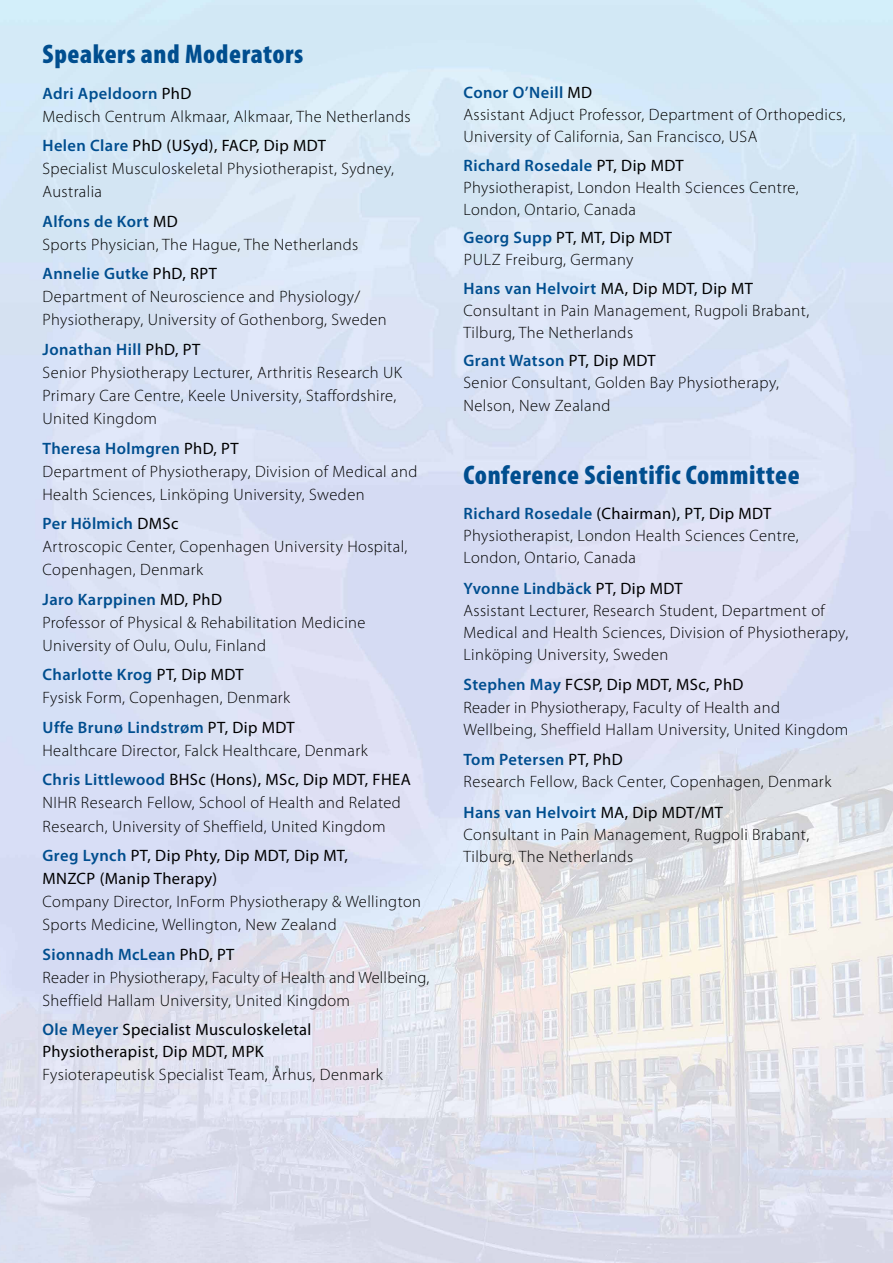
<style>
.page{position:relative;width:893px;height:1263px;background:#fff}
.page>*{position:absolute;margin:0;border:0;box-sizing:border-box;transform-origin:0 0}
.t1{font:900 condensed 27px "Myriad Pro";letter-spacing:.02em;color:#004e8f}
.t2{font:300 16.5px/23.1px "Myriad Pro";letter-spacing:.025em;color:#000}
.t3{font:16.5px/23.1px "Myriad Pro";letter-spacing:.025em;color:#000}
.s1{font-weight:600;color:#004e8f}
.s2{font-weight:400}
</style>
<div class="page">
<img style="left:0;top:0;width:893px;height:1263px">
<h1 class="t1" style="left:43px;top:36px;width:262px">Speakers and Moderators</h1>
<p class="t2" style="left:43px;top:81px;width:370px"><span class="s1">Adri Apeldoorn</span> <span class="s2">PhD<br></span>Medisch Centrum Alkmaar, Alkmaar, The Netherlands</p>
<p class="t2" style="left:43px;top:134px;width:353px"><span class="s1">Helen Clare</span> <span class="s2">PhD (USyd), FACP, Dip MDT<br></span>Specialist Musculoskeletal Physiotherapist, Sydney,<br>Australia</p>
<p class="t2" style="left:43px;top:210px;width:317px"><span class="s1">Alfons de Kort</span> <span class="s2">MD<br></span>Sports Physician, The Hague, The Netherlands</p>
<p class="t2" style="left:43px;top:262px;width:346px"><span class="s1">Annelie Gutke</span> <span class="s2">PhD, RPT<br></span>Department of Neuroscience and Physiology/<br>Physiotherapy, University of Gothenborg, Sweden</p>
<p class="t2" style="left:43px;top:338px;width:361px"><span class="s1">Jonathan Hill</span> <span class="s2">PhD, PT<br></span>Senior Physiotherapy Lecturer, Arthritis Research UK Primary Care Centre, Keele University, Staffordshire, United Kingdom</p>
<p class="t2" style="left:43px;top:436px;width:376px"><span class="s1">Theresa Holmgren</span> <span class="s2">PhD, PT<br></span>Department of Physiotherapy, Division of Medical and<br>Health Sciences, Linköping University, Sweden</p>
<p class="t2" style="left:43px;top:512px;width:366px"><span class="s1">Per Hölmich</span> <span class="s2">DMSc<br></span>Artroscopic Center, Copenhagen University Hospital,<br>Copenhagen, Denmark</p>
<p class="t2" style="left:43px;top:587px;width:324px"><span class="s1">Jaro Karppinen</span> <span class="s2">MD, PhD<br></span>Professor of Physical &amp; Rehabilitation Medicine<br>University of Oulu, Oulu, Finland</p>
<p class="t2" style="left:43px;top:663px;width:249px"><span class="s1">Charlotte Krog</span> <span class="s2">PT, Dip MDT<br></span>Fysisk Form, Copenhagen, Denmark</p>
<p class="t2" style="left:43px;top:716px;width:327px"><span class="s1">Uffe Brunø Lindstrøm</span> <span class="s2">PT, Dip MDT<br></span>Healthcare Director, Falck Healthcare, Denmark</p>
<p class="t2" style="left:43px;top:768px;width:370px"><span class="s1">Chris Littlewood</span> <span class="s2">BHSc (Hons), MSc, Dip MDT, FHEA<br></span>NIHR Research Fellow, School of Health and Related<br>Research, University of Sheffield, United Kingdom</p>
<p class="t3" style="left:43px;top:844px;width:307px"><span class="s1">Greg Lynch</span> PT, Dip Phty, Dip MDT, Dip MT,<br>MNZCP (Manip Therapy)</p>
<p class="t2" style="left:43px;top:890px;width:380px">Company Director, InForm Physiotherapy &amp; Wellington<br>Sports Medicine, Wellington, New Zealand</p>
<p class="t2" style="left:43px;top:942px;width:388px"><span class="s1">Sionnadh McLean</span> <span class="s2">PhD, PT<br></span>Reader in Physiotherapy, Faculty of Health and Wellbeing,<br>Sheffield Hallam University, United Kingdom</p>
<p class="t3" style="left:43px;top:1018px;width:270px;line-height:22.6px"><span class="s1">Ole Meyer</span> Specialist Musculoskeletal<br>Physiotherapist, Dip MDT, MPK</p>
<p class="t2" style="left:43px;top:1063px;width:342px">Fysioterapeutisk Specialist Team, Århus, Denmark</p>
<p class="t2" style="left:463px;top:82px;width:384px;line-height:22px"><span class="s1">Conor O’Neill</span> <span class="s2">MD<br></span>Assistant Adjuct Professor, Department of Orthopedics,<br>University of California, San Francisco, USA</p>
<p class="t2" style="left:463px;top:154px;width:337px;line-height:22px"><span class="s1">Richard Rosedale</span> <span class="s2">PT, Dip MDT<br></span>Physiotherapist, London Health Sciences Centre,<br>London, Ontario, Canada</p>
<p class="t2" style="left:463px;top:227px;width:210px;line-height:22px"><span class="s1">Georg Supp</span> <span class="s2">PT, MT, Dip MDT<br></span>PULZ Freiburg, Germany</p>
<p class="t2" style="left:463px;top:277px;width:347px;line-height:22px"><span class="s1">Hans van Helvoirt</span> <span class="s2">MA, Dip MDT, Dip MT<br></span>Consultant in Pain Management, Rugpoli Brabant,<br>Tilburg, The Netherlands</p>
<p class="t2" style="left:463px;top:350px;width:317px;line-height:22px"><span class="s1">Grant Watson</span> <span class="s2">PT, Dip MDT<br></span>Senior Consultant, Golden Bay Physiotherapy,<br>Nelson, New Zealand</p>
<h1 class="t1" style="left:463px;top:458px;width:338px">Conference Scientific Committee</h1>
<p class="t2" style="left:463px;top:502px;width:337px;line-height:22px"><span class="s1">Richard Rosedale</span> <span class="s2">(Chairman), PT, Dip MDT<br></span>Physiotherapist, London Health Sciences Centre,<br>London, Ontario, Canada</p>
<p class="t2" style="left:463px;top:577px;width:386px;line-height:22px"><span class="s1">Yvonne Lindbäck</span> <span class="s2">PT, Dip MDT<br></span>Assistant Lecturer, Research Student, Department of Medical and Health Sciences, Division of Physiotherapy, Linköping University, Sweden</p>
<p class="t2" style="left:463px;top:674px;width:386px;line-height:22px"><span class="s1">Stephen May</span> <span class="s2">FCSP, Dip MDT, MSc, PhD<br></span>Reader in Physiotherapy, Faculty of Health and<br>Wellbeing, Sheffield Hallam University, United Kingdom</p>
<p class="t2" style="left:463px;top:748px;width:369px;line-height:22px"><span class="s1">Tom Petersen</span> <span class="s2">PT, PhD<br></span>Research Fellow, Back Center, Copenhagen, Denmark</p>
<p class="t2" style="left:463px;top:801px;width:347px;line-height:22px"><span class="s1">Hans van Helvoirt</span> <span class="s2">MA, Dip MDT/MT<br></span>Consultant in Pain Management, Rugpoli Brabant,<br>Tilburg, The Netherlands</p>
</div>
